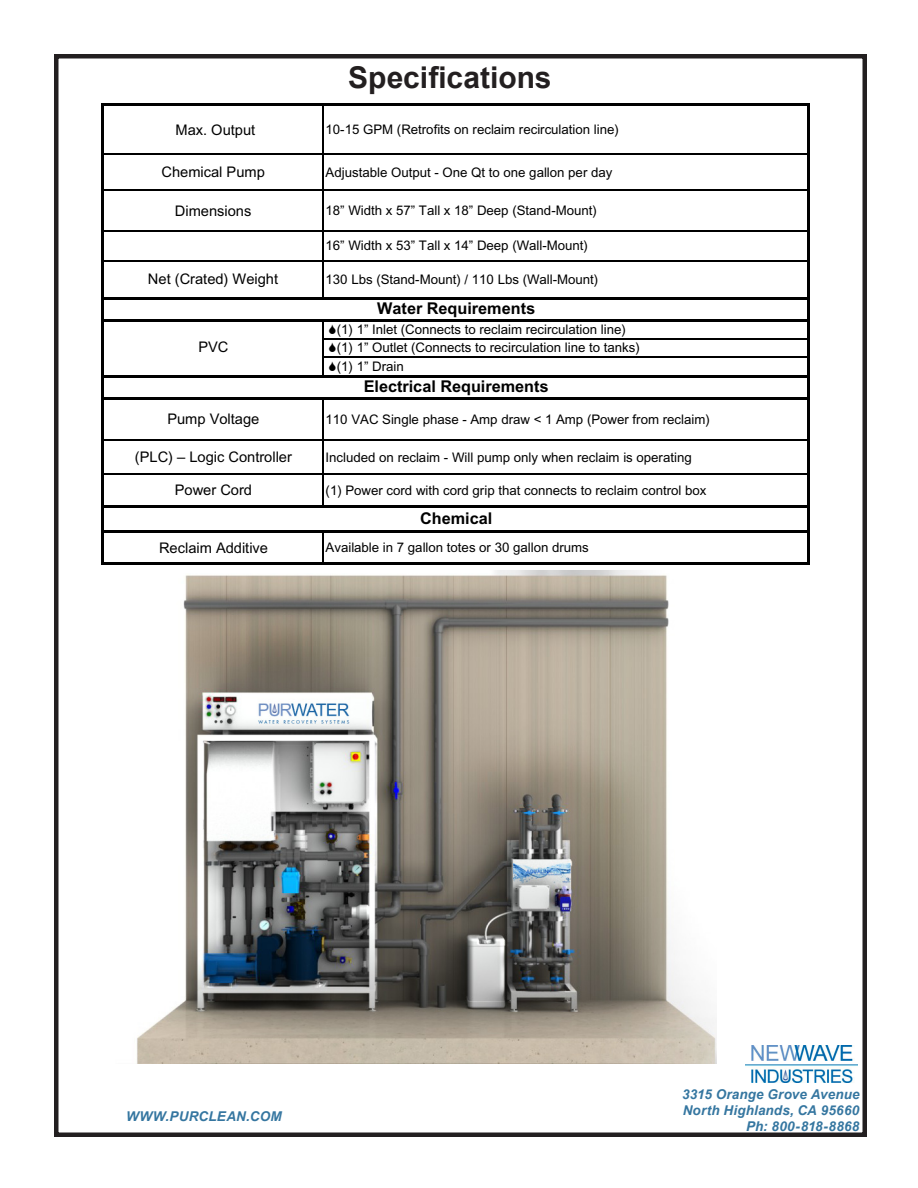
<style>
.page{position:relative;width:918px;height:1188px;background:#fff}
.page>*{position:absolute;margin:0;border:0;box-sizing:border-box;transform-origin:0 0}
.t1{font:700 30px "Arial";color:#231f20}
.t2{font:700 16.2px "Arial";color:#000}
.t3{font:14.7px "Arial";color:#000}
.t4{font:italic 700 13.5px "Arial";letter-spacing:.01em;color:#3576a0}
.t5{font:13.2px/18.5px "Arial";color:#000}
</style>
<div class="page">
<div style="left:54px;top:54px;width:813px;height:1083px;border:4px solid #231f20"></div>
<img style="left:745px;top:1046px;width:113px;height:37px">
<hr style="left:322px;top:106px;width:2px;height:191px;background:#000">
<hr style="left:322px;top:322px;width:2px;height:53px;background:#000">
<hr style="left:322px;top:400px;width:2px;height:105px;background:#000">
<hr style="left:101px;top:104px;width:3px;height:461px;background:#000">
<hr style="left:322px;top:533px;width:2px;height:29px;background:#000">
<hr style="left:807px;top:106px;width:3px;height:459px;background:#000">
<hr style="left:104px;top:104px;width:706px;height:2px;background:#000">
<hr style="left:104px;top:153px;width:703px;height:2px;background:#000">
<hr style="left:104px;top:190px;width:703px;height:1px;background:#000">
<hr style="left:104px;top:230px;width:703px;height:2px;background:#000">
<hr style="left:104px;top:260px;width:703px;height:1px;background:#000">
<hr style="left:104px;top:297px;width:706px;height:2px;background:#000">
<hr style="left:104px;top:319px;width:706px;height:3px;background:#000">
<hr style="left:324px;top:338px;width:483px;height:1px;background:#000">
<hr style="left:324px;top:356px;width:483px;height:2px;background:#000">
<hr style="left:104px;top:375px;width:706px;height:2px;background:#000">
<hr style="left:104px;top:397px;width:706px;height:3px;background:#000">
<hr style="left:104px;top:439px;width:703px;height:2px;background:#000">
<hr style="left:104px;top:474px;width:703px;height:1px;background:#000">
<hr style="left:104px;top:505px;width:706px;height:3px;background:#000">
<hr style="left:104px;top:530px;width:706px;height:3px;background:#000">
<hr style="left:104px;top:562px;width:706px;height:3px;background:#000">
<img style="left:137px;top:571px;width:579px;height:493px">
<p class="t1" style="left:348px;top:58px;width:205px">Specifications</p>
<p class="t3" style="left:176px;top:121px;width:81px">Max. Output</p>
<p class="t5" style="left:326px;top:120px;width:295px">10-15 GPM (Retrofits on reclaim recirculation line)</p>
<p class="t3" style="left:162px;top:164px;width:105px">Chemical Pump</p>
<p class="t5" style="left:326px;top:163px;width:288px">Adjustable Output - One Qt to one gallon per day</p>
<p class="t3" style="left:175px;top:202px;width:78px">Dimensions</p>
<p class="t5" style="left:326px;top:202px;width:273px">18” Width x 57” Tall x 18” Deep (Stand-Mount)</p>
<p class="t5" style="left:326px;top:237px;width:264px">16” Width x 53” Tall x 14” Deep (Wall-Mount)</p>
<p class="t3" style="left:148px;top:271px;width:132px">Net (Crated) Weight</p>
<p class="t5" style="left:326px;top:270px;width:274px">130 Lbs (Stand-Mount) / 110 Lbs (Wall-Mount)</p>
<p class="t2" style="left:377px;top:299px;width:159px">Water Requirements</p>
<p class="t3" style="left:198px;top:338px;width:32px">PVC</p>
<p class="t5" style="left:337px;top:321px;width:304px">(1) 1” Inlet (Connects to reclaim recirculation line) (1) 1” Outlet (Connects to recirculation line to tanks) (1) 1” Drain</p>
<p class="t2" style="left:364px;top:377px;width:186px">Electrical Requirements</p>
<p class="t3" style="left:167px;top:411px;width:93px">Pump Voltage</p>
<p class="t5" style="left:326px;top:410px;width:386px">110 VAC Single phase - Amp draw &lt; 1 Amp (Power from reclaim)</p>
<p class="t3" style="left:135px;top:449px;width:159px">(PLC) – Logic Controller</p>
<p class="t5" style="left:326px;top:448px;width:368px">Included on reclaim - Will pump only when reclaim is operating</p>
<p class="t3" style="left:175px;top:482px;width:79px">Power Cord</p>
<p class="t5" style="left:326px;top:481px;width:382px">(1) Power cord with cord grip that connects to reclaim control box</p>
<p class="t2" style="left:420px;top:508px;width:74px">Chemical</p>
<p class="t3" style="left:159px;top:539px;width:111px">Reclaim Additive</p>
<p class="t5" style="left:326px;top:539px;width:265px">Available in 7 gallon totes or 30 gallon drums</p>
<p class="t4" style="left:126px;top:1108px;width:157px">WWW.PURCLEAN.COM</p>
<p class="t4" style="left:682px;top:1085px;width:179px">3315 Orange Grove Avenue</p>
<p class="t4" style="left:683px;top:1102px;width:178px">North Highlands, CA 95660</p>
<p class="t4" style="left:746px;top:1118px;width:115px">Ph: 800-818-8868</p>
</div>
